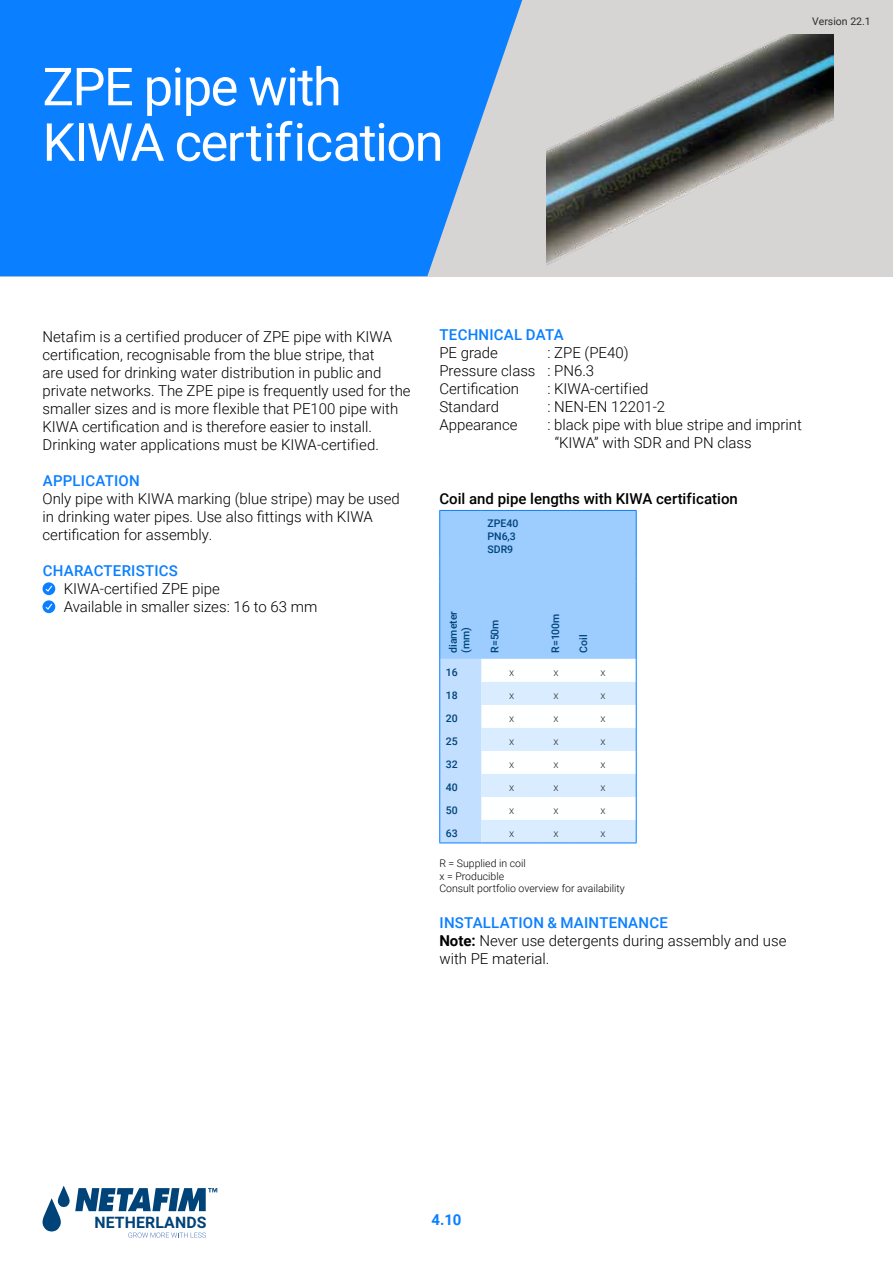
<style>
.page{position:relative;width:893px;height:1263px;background:#fff}
.page>*{position:absolute;margin:0;border:0;box-sizing:border-box;transform-origin:0 0}
.t1{font:52.5px/55.5px "Roboto";letter-spacing:-.03em;color:#fff}
.t2{font:700 15.9px "Roboto";letter-spacing:.01em;color:#004379}
.t3{font:300 15px/18px "Roboto";color:#000}
.t4{font:500 15px "Roboto";letter-spacing:.015em;color:#0a7fff}
.t5{font:500 15px "Roboto";color:#000}
.t6{font:700 15px "Roboto";color:#0a7fff}
.t7{font:300 10.5px/12.6px "Roboto";color:#000}
.t8{font:500 10.5px/12.6px "Roboto";color:#004379}
.t9{font:300 10.5px "Roboto";color:#2f2c29}
.t10{font:10.5px "Roboto";color:#2f2c29}
.s1{font-weight:500;color:#0a7fff}
.s2{font-weight:700}
</style>
<div class="page">
<svg style="left:43px;top:1185px;width:174px;height:53px"></svg>
<svg style="left:439px;top:510px;width:198px;height:333px"></svg>
<hr style="left:570px;top:842px;width:67px;height:1px;background:#0a7fff">
<div style="left:0;top:0;width:893px;height:276px;background:#d7d4d4"></div>
<svg style="left:0;top:0;width:522px;height:276px;background:#1985fb"></svg>
<img style="left:546px;top:35px;width:288px;height:230px">
<svg style="left:43px;top:600px;width:12px;height:13px"></svg>
<svg style="left:44px;top:602px;width:9px;height:9px"></svg>
<svg style="left:43px;top:582px;width:12px;height:13px"></svg>
<svg style="left:44px;top:584px;width:9px;height:9px"></svg>
<h1 class="t1" style="left:65px;top:57px;width:396px">Elektrolasfittingen<br>ELGEF+</h1>
<h1 class="t1" style="left:43px;top:57px;width:403px">ZPE pipe with<br>KIWA certification</h1>
<p class="t10" style="left:812px;top:14px;width:60px">Version 22.1</p>
<p class="t3" style="left:43px;top:327px;width:370px">Netafim is a certified producer of ZPE pipe with KIWA certification, recognisable from the blue stripe, that<br>are used for drinking water distribution in public and private networks. The ZPE pipe is frequently used for the smaller sizes and is more flexible that PE100 pipe with KIWA certification and is therefore easier to install.<br>Drinking water applications must be KIWA-certified.</p>
<p class="t4" style="left:43px;top:470px;width:98px">APPLICATION</p>
<p class="t3" style="left:43px;top:489px;width:359px">Only pipe with KIWA marking (blue stripe) may be used in drinking water pipes. Use also fittings with KIWA certification for assembly.</p>
<p class="t4" style="left:43px;top:560px;width:137px">CHARACTERISTICS</p>
<p class="t3" style="left:43px;top:579px;width:179px">• KIWA-certified ZPE pipe</p>
<p class="t3" style="left:43px;top:597px;width:276px">• Available in smaller sizes: 16 to 63 mm</p>
<p class="t4" style="left:440px;top:324px;width:126px">TECHNICAL DATA</p>
<p class="t3" style="left:439px;top:343px;width:60px">PE grade</p>
<p class="t3" style="left:439px;top:343px;width:191px;text-indent:108px">: ZPE (PE40)<br>Pressure class : PN6.3<br>Certification</p>
<p class="t3" style="left:547px;top:379px;width:103px">: KIWA-certified</p>
<p class="t3" style="left:439px;top:397px;width:61px">Standard</p>
<p class="t3" style="left:547px;top:397px;width:119px">: NEN-EN 12201-2</p>
<p class="t3" style="left:439px;top:415px;width:80px">Appearance</p>
<p class="t3" style="left:555px;top:415px;width:249px;text-indent:-7px">: black pipe with blue stripe and imprint “KIWA” with SDR and PN class</p>
<p class="t5" style="left:439px;top:488px;width:300px">Coil and pipe lengths with KIWA certification</p>
<p class="t8" style="left:487px;top:517px;width:32px">ZPE40<br>PN6,3<br>SDR9</p>
<p class="t8" style="left:446px;top:653px;width:43px;rotate:-90deg">diameter (mm)</p>
<p class="t8" style="left:488px;top:653px;width:35px;rotate:-90deg">R=50m</p>
<p class="t8" style="left:549px;top:653px;width:41px;rotate:-90deg">R=100m</p>
<p class="t8" style="left:577px;top:653px;width:20px;rotate:-90deg">Coil</p>
<p class="t8" style="left:446px;top:665px;width:13px">16</p>
<p class="t9" style="left:509px;top:665px;width:7px">x</p>
<p class="t9" style="left:554px;top:665px;width:7px">x</p>
<p class="t9" style="left:601px;top:665px;width:7px">x</p>
<p class="t8" style="left:446px;top:688px;width:13px">18</p>
<p class="t9" style="left:509px;top:688px;width:7px">x</p>
<p class="t9" style="left:554px;top:688px;width:7px">x</p>
<p class="t9" style="left:601px;top:688px;width:7px">x</p>
<p class="t8" style="left:446px;top:711px;width:13px">20</p>
<p class="t9" style="left:509px;top:711px;width:7px">x</p>
<p class="t9" style="left:554px;top:711px;width:7px">x</p>
<p class="t9" style="left:601px;top:711px;width:7px">x</p>
<p class="t8" style="left:446px;top:734px;width:13px">25</p>
<p class="t9" style="left:509px;top:734px;width:7px">x</p>
<p class="t9" style="left:554px;top:734px;width:7px">x</p>
<p class="t9" style="left:601px;top:734px;width:7px">x</p>
<p class="t8" style="left:446px;top:757px;width:13px">32</p>
<p class="t9" style="left:509px;top:757px;width:7px">x</p>
<p class="t9" style="left:554px;top:757px;width:7px">x</p>
<p class="t9" style="left:601px;top:757px;width:7px">x</p>
<p class="t8" style="left:446px;top:780px;width:13px">40</p>
<p class="t9" style="left:509px;top:780px;width:7px">x</p>
<p class="t9" style="left:554px;top:780px;width:7px">x</p>
<p class="t9" style="left:601px;top:780px;width:7px">x</p>
<p class="t8" style="left:446px;top:803px;width:13px">50</p>
<p class="t9" style="left:509px;top:803px;width:7px">x</p>
<p class="t9" style="left:554px;top:803px;width:7px">x</p>
<p class="t9" style="left:601px;top:803px;width:7px">x</p>
<p class="t8" style="left:446px;top:826px;width:13px">63</p>
<p class="t9" style="left:509px;top:826px;width:7px">x</p>
<p class="t9" style="left:554px;top:826px;width:7px">x</p>
<p class="t9" style="left:601px;top:826px;width:7px">x</p>
<p class="t7" style="left:439px;top:857px;width:187px">R = Supplied in coil<br>x = Producible<br>Consult portfolio overview for availability</p>
<p class="t3" style="left:439px;top:913px;width:349px"><span class="s1">INSTALLATION &amp; MAINTENANCE<br></span><span class="s2">Note:</span> Never use detergents during assembly and use with PE material.</p>
<p class="t2" style="left:94px;top:1212px;width:114px">NETHERLANDS</p>
<p class="t6" style="left:431px;top:1209px;width:32px">4.10</p>
</div>
